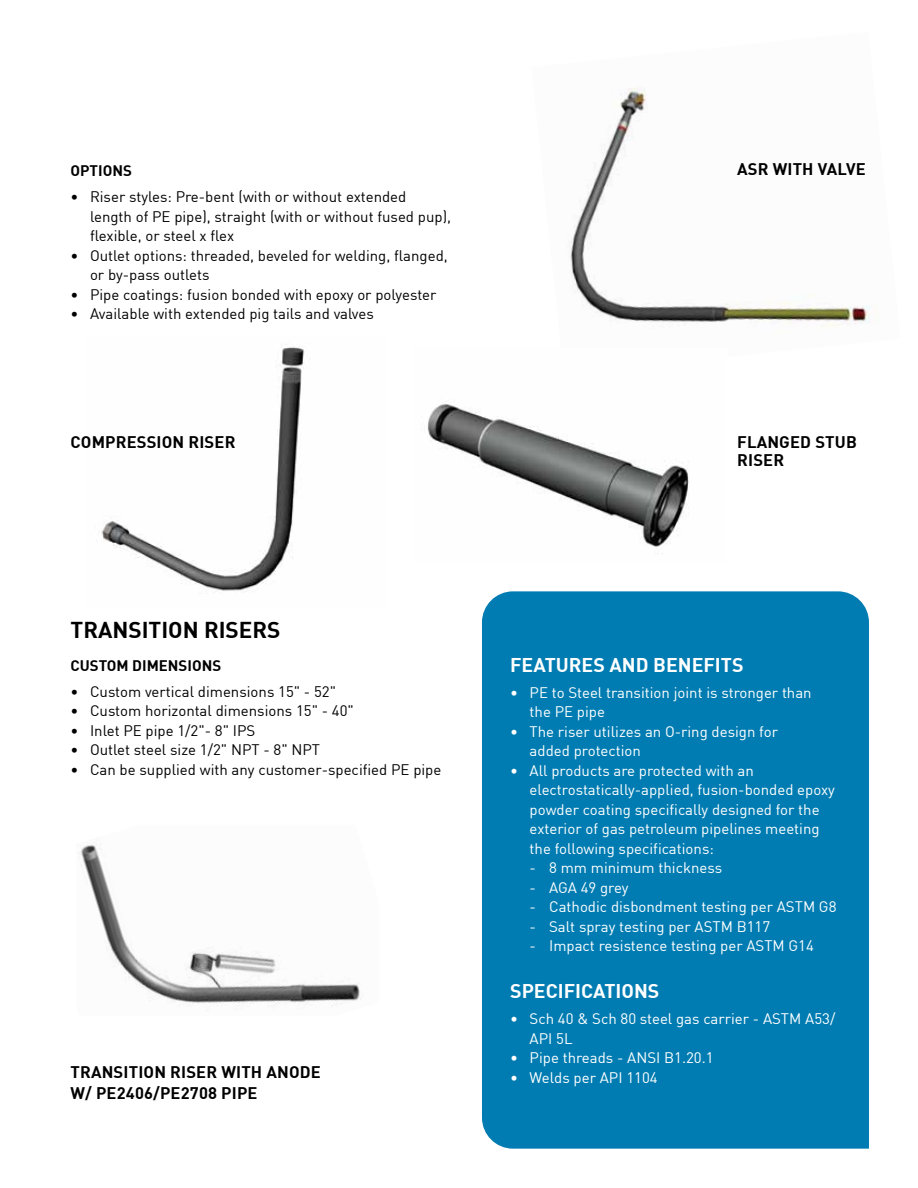
<style>
.page{position:relative;width:918px;height:1188px;background:#fff}
.page>*{position:absolute;margin:0;border:0;box-sizing:border-box;transform-origin:0 0}
.t1{font:700 22.5px "DIN";color:#000}
.t2{font:700 19.5px "DIN";color:#fff}
.t3{font:700 16.5px/21.3px "DIN";letter-spacing:.01em;color:#000}
.t4{font:15px/19.5px "DIN";color:#fff}
.t5{font:15px/19.5px "DIN";color:#000}
.t6{font:700 15px "DIN";color:#000}
</style>
<div class="page">
<div style="left:482px;top:591px;width:387px;height:558px;background:#007cb2"></div>
<img style="left:569px;top:87px;width:301px;height:240px">
<img style="left:101px;top:344px;width:204px;height:247px">
<img style="left:79px;top:837px;width:282px;height:169px">
<img style="left:427px;top:401px;width:262px;height:153px">
<p class="t6" style="left:71px;top:161px;width:63px">OPTIONS</p>
<p class="t5" style="left:90px;top:187px;width:363px;text-indent:-20px">• Riser styles: Pre-bent (with or without extended length of PE pipe), straight (with or without fused pup), flexible, or steel x flex</p>
<p class="t5" style="left:90px;top:245px;width:359px;text-indent:-20px">• Outlet options: threaded, beveled for welding, flanged, or by-pass outlets</p>
<p class="t5" style="left:71px;top:284px;width:367px">• Pipe coatings: fusion bonded with epoxy or polyester</p>
<p class="t5" style="left:71px;top:304px;width:305px">• Available with extended pig tails and valves</p>
<p class="t3" style="left:737px;top:158px;width:47px">ASR WITH</p>
<p class="t3" style="left:818px;top:158px;width:50px">VALVE</p>
<p class="t3" style="left:71px;top:430px;width:56px">COM PRESSION</p>
<p class="t3" style="left:188px;top:430px;width:21px">RISER</p>
<p class="t3" style="left:737px;top:432px;width:121px;line-height:18px">FLANGED STUB<br>RISER</p>
<h1 class="t1" style="left:71px;top:615px;width:27px">TRANSITION</h1>
<h1 class="t1" style="left:204px;top:615px;width:28px">RISERS</h1>
<p class="t6" style="left:71px;top:655px;width:152px">CUSTOM DIMENSIONS</p>
<p class="t5" style="left:71px;top:681px;width:267px">• Custom vertical dimensions 15" - 52"</p>
<p class="t5" style="left:71px;top:701px;width:285px">• Custom horizontal dimensions 15" - 40"</p>
<p class="t5" style="left:71px;top:720px;width:186px">• Inlet PE pipe 1/2"- 8" IPS</p>
<p class="t5" style="left:71px;top:740px;width:251px">• Outlet steel size 1/2" NPT - 8" NPT</p>
<p class="t5" style="left:71px;top:759px;width:372px">• Can be supplied with any customer-specified PE pipe</p>
<p class="t3" style="left:71px;top:1061px;width:252px">TRANSITION RISER WITH ANODE<br>W/ PE2406/PE2708 PIPE</p>
<h2 class="t2" style="left:510px;top:652px;width:25px">FEATURES</h2>
<h2 class="t2" style="left:609px;top:652px;width:14px">AND</h2>
<h2 class="t2" style="left:653px;top:652px;width:25px">BENEFITS</h2>
<p class="t4" style="left:530px;top:682px;width:284px;text-indent:-20px">• PE to Steel transition joint is stronger than the PE pipe</p>
<p class="t4" style="left:530px;top:721px;width:250px;text-indent:-20px">• The riser utilizes an O-ring design for added protection</p>
<p class="t4" style="left:530px;top:760px;width:307px;text-indent:-20px">• All products are protected with an electrostatically-applied, fusion-bonded epoxy powder coating specifically designed for the exterior of gas petroleum pipelines meeting the following specifications:</p>
<p class="t4" style="left:530px;top:858px;width:194px">- 8 mm minimum thickness</p>
<p class="t4" style="left:530px;top:877px;width:100px">- AGA 49 grey</p>
<p class="t4" style="left:530px;top:897px;width:308px">- Cathodic disbondment testing per ASTM G8</p>
<p class="t4" style="left:530px;top:916px;width:242px">- Salt spray testing per ASTM B117</p>
<p class="t4" style="left:530px;top:936px;width:286px">- Impact resistence testing per ASTM G14</p>
<h2 class="t2" style="left:510px;top:978px;width:151px">SPECIFICATIONS</h2>
<p class="t4" style="left:530px;top:1009px;width:307px;text-indent:-20px">• Sch 40 &amp; Sch 80 steel gas carrier - ASTM A53/<br>API 5L</p>
<p class="t4" style="left:510px;top:1048px;width:205px">• Pipe threads - ANSI B1.20.1</p>
<p class="t4" style="left:510px;top:1067px;width:149px">• Welds per API 1104</p>
</div>
